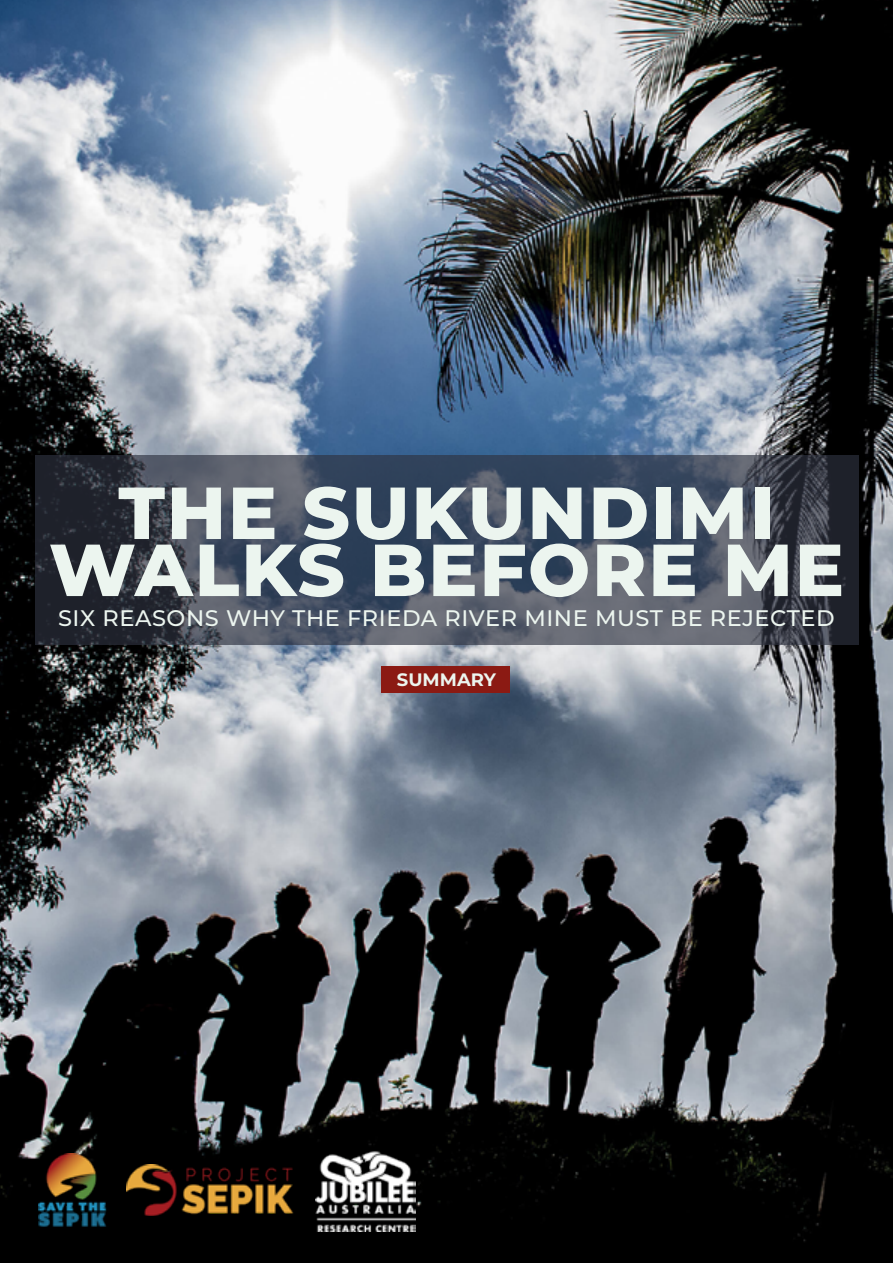
<style>
.page{position:relative;width:893px;height:1263px;background:#fff}
.page>*{position:absolute;margin:0;border:0;box-sizing:border-box;transform-origin:0 0}
.t1{font:800 73.5px/57px "Montserrat";letter-spacing:.025em;color:#ecf5ef;text-align:center}
.t2{font:500 22.5px "Montserrat";letter-spacing:.025em;color:#ecf5ef}
.t3{font:700 18px "Montserrat";color:#ecf5ef}
</style>
<div class="page">
<img style="left:0;top:0;width:893px;height:1263px">
<svg style="left:35px;top:456px;width:824px;height:189px;background:#3f4857"></svg>
<img style="left:316px;top:1148px;width:100px;height:84px">
<img style="left:38px;top:1153px;width:70px;height:75px">
<img style="left:126px;top:1165px;width:204px;height:50px">
<div style="left:381px;top:666px;width:129px;height:27px;background:#8b1a13"></div>
<h1 class="t1" style="left:49px;top:480px;width:797px">THE SUKUNDIMI<br>WALKS BEFORE ME</h1>
<p class="t2" style="left:58px;top:602px;width:778px">SIX REASONS WHY THE FRIEDA RIVER MINE MUST BE REJECTED</p>
<p class="t3" style="left:397px;top:666px;width:101px">SUMMARY</p>
</div>
